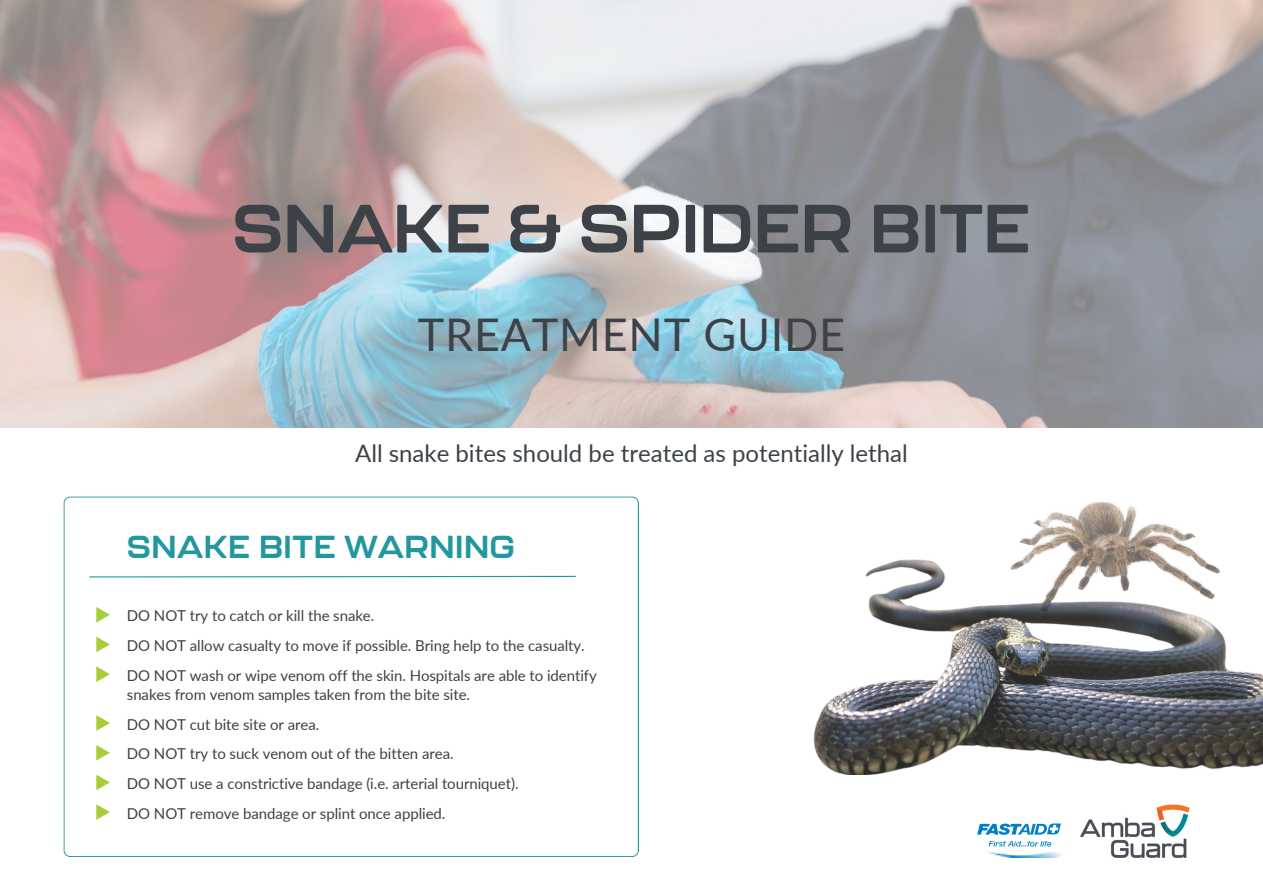
<style>
.page{position:relative;width:1263px;height:894px;background:#fff}
.page>*{position:absolute;margin:0;border:0;box-sizing:border-box;transform-origin:0 0}
.t1{font:700 67.5px "Kallisto";color:#3c4247}
.t2{font:45px "Lato";letter-spacing:.015em;color:#3c4247}
.t3{font:700 31.5px "Kallisto";letter-spacing:.015em;color:#21979e}
.t4{font:24px "Lato";color:#3c4247}
.t5{font:15px "Lato";letter-spacing:-.005em;color:#3c4247}
</style>
<div class="page">
<img style="left:813px;top:502px;width:449px;height:272px">
<svg style="left:977px;top:823px;width:84px;height:11px"></svg>
<img style="left:987px;top:844px;width:76px;height:13px">
<svg style="left:989px;top:841px;width:62px;height:5px"></svg>
<img style="left:1080px;top:804px;width:109px;height:52px">
<svg style="left:63px;top:496px;width:576px;height:360px"></svg>
<svg style="left:88px;top:575px;width:489px;height:3px"></svg>
<svg style="left:96px;top:606px;width:14px;height:16px"></svg>
<svg style="left:96px;top:636px;width:14px;height:16px"></svg>
<svg style="left:96px;top:666px;width:14px;height:15px"></svg>
<svg style="left:96px;top:715px;width:14px;height:15px"></svg>
<svg style="left:96px;top:744px;width:14px;height:16px"></svg>
<svg style="left:96px;top:774px;width:14px;height:16px"></svg>
<svg style="left:96px;top:804px;width:14px;height:15px"></svg>
<img style="left:0;top:0;width:1263px;height:427px">
<h4 class="t1" style="left:232px;top:185px;width:800px">SNAKE &amp; SPIDER BITE</h4>
<p class="t2" style="left:418px;top:306px;width:429px">TREATMENT GUIDE</p>
<p class="t4" style="left:355px;top:438px;width:554px">All snake bites should be treated as potentially lethal</p>
<p class="t3" style="left:127px;top:526px;width:389px">SNAKE BITE WARNING</p>
<h3 class="t5" style="left:127px;top:606px;width:249px">DO NOT try to catch or kill the snake.</h3>
<p class="t5" style="left:127px;top:636px;width:459px">DO NOT allow casualty to move if possible. Bring help to the casualty.</p>
<p class="t5" style="left:127px;top:665px;width:471px">DO NOT wash or wipe venom off the skin. Hospitals are able to identify</p>
<p class="t5" style="left:127px;top:684px;width:345px">snakes from venom samples taken from the bite site.</p>
<p class="t5" style="left:127px;top:714px;width:194px">DO NOT cut bite site or area.</p>
<p class="t5" style="left:127px;top:744px;width:328px">DO NOT try to suck venom out of the bitten area.</p>
<p class="t5" style="left:127px;top:774px;width:393px">DO NOT use a constrictive bandage (i.e. arterial tourniquet).</p>
<p class="t5" style="left:127px;top:803px;width:320px">DO NOT remove bandage or splint once applied.</p>
</div>
